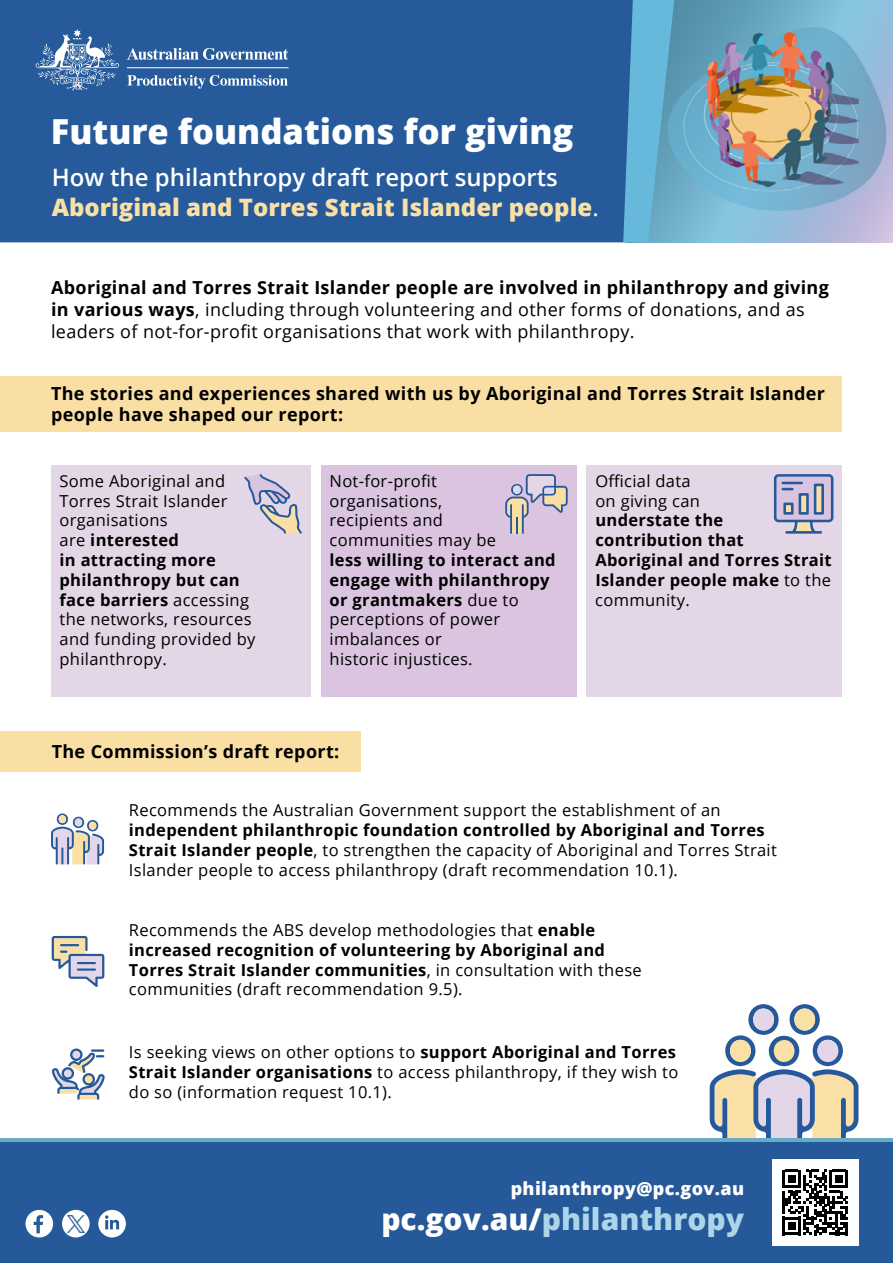
<style>
.page{position:relative;width:893px;height:1263px;background:#fff}
.page>*{position:absolute;margin:0;border:0;box-sizing:border-box;transform-origin:0 0}
.t1{font:800 34.5px "Open Sans";color:#fff}
.t2{font:800 30px "Open Sans";color:#acd6e8}
.t3{font:800 24px/30px "Open Sans";color:#fae0a5}
.t4{font:700 18px/21.6px "Open Sans";letter-spacing:.02em;color:#000}
.t5{font:18px "Open Sans";letter-spacing:.02em;color:#000}
.t6{font:800 18px "Open Sans";letter-spacing:.02em;color:#fff}
.t7{font:16.5px/19.8px "Open Sans";letter-spacing:.02em;color:#000}
.t8{font:700 16.5px/19.8px "Open Sans";letter-spacing:.02em;color:#000}
.s1{font-weight:600;color:#fff}
.s2{font-weight:400;color:#fff}
.s3{font-weight:400}
.s4{font-weight:700}
.s5{color:#fff}
</style>
<div class="page">
<div style="left:51px;top:466px;width:259px;height:231px;background:#e3d6e7"></div>
<div style="left:321px;top:466px;width:255px;height:231px;background:#dac4e0"></div>
<div style="left:587px;top:466px;width:255px;height:231px;background:#e3d6e7"></div>
<img style="left:674px;top:0;width:219px;height:242px">
<div style="left:0;top:0;width:623px;height:242px;background:#265a9b"></div>
<svg style="left:127px;top:48px;width:161px;height:12px"></svg>
<svg style="left:36px;top:29px;width:83px;height:61px;background:#5880b2"></svg>
<hr style="left:127px;top:67px;width:162px;height:1px;background:#fff">
<svg style="left:127px;top:75px;width:161px;height:14px;background:#6086b5"></svg>
<svg style="left:623px;top:0;width:51px;height:242px;background:#5ea8cc"></svg>
<div style="left:0;top:376px;width:842px;height:55px;background:#f9dfa4"></div>
<svg style="left:244px;top:474px;width:58px;height:60px"></svg>
<svg style="left:505px;top:474px;width:63px;height:60px"></svg>
<svg style="left:774px;top:474px;width:59px;height:60px;background:#a4a6c4"></svg>
<div style="left:0;top:731px;width:360px;height:40px;background:#f9dfa4"></div>
<svg style="left:52px;top:1048px;width:53px;height:51px"></svg>
<svg style="left:51px;top:813px;width:53px;height:51px"></svg>
<svg style="left:52px;top:936px;width:52px;height:51px"></svg>
<svg style="left:710px;top:1004px;width:148px;height:134px"></svg>
<svg style="left:0;top:1138px;width:893px;height:5px;background:#589bbb"></svg>
<div style="left:0;top:1143px;width:893px;height:120px;background:#265999"></div>
<div style="left:772px;top:1159px;width:86px;height:87px;background:#fff"></div>
<div style="left:26px;top:1210px;width:27px;height:27px;background:#fff;border-radius:50%"></div>
<svg style="left:34px;top:1215px;width:9px;height:18px"></svg>
<div style="left:98px;top:1210px;width:28px;height:27px;background:#fff;border-radius:50%"></div>
<svg style="left:105px;top:1215px;width:14px;height:14px"></svg>
<div style="left:62px;top:1210px;width:28px;height:27px;background:#fff;border-radius:50%"></div>
<img style="left:67px;top:1215px;width:17px;height:17px">
<svg style="left:782px;top:1170px;width:66px;height:65px"></svg>
<p class="t1" style="left:51px;top:105px;width:524px">Future foundations for giving</p>
<p class="t3" style="left:52px;top:161px;width:549px"><span class="s1">How the philanthropy draft report supports<br></span>Aboriginal and Torres Strait Islander people<span class="s2">.</span></p>
<h4 class="t4" style="left:51px;top:277px;width:779px">Aboriginal and Torres Strait Islander people are involved in philanthropy and giving in various ways<span class="s3">, including through volunteering and other forms of donations, and as</span></h4>
<p class="t5" style="left:51px;top:319px;width:585px">leaders of not-for-profit organisations that work with philanthropy.</p>
<h4 class="t4" style="left:51px;top:382px;width:776px">The stories and experiences shared with us by Aboriginal and Torres Strait Islander people have shaped our report:</h4>
<p class="t7" style="left:60px;top:470px;width:191px">Some Aboriginal and<br>Torres Strait Islander organisations<br>are <span class="s4">interested<br>in attracting more philanthropy but can face barriers</span> accessing</p>
<p class="t7" style="left:60px;top:609px;width:198px">the networks, resources and funding provided by philanthropy.</p>
<p class="t7" style="left:330px;top:470px;width:109px">Not-for-profit</p>
<p class="t7" style="left:330px;top:490px;width:115px">organisations, recipients and</p>
<p class="t7" style="left:330px;top:530px;width:168px">communities may be</p>
<p class="t8" style="left:330px;top:550px;width:228px">less willing to interact and engage with philanthropy or grantmakers <span class="s3">due to</span></p>
<p class="t7" style="left:330px;top:609px;width:172px">perceptions of power</p>
<p class="t7" style="left:330px;top:629px;width:114px">imbalances or</p>
<p class="t7" style="left:330px;top:649px;width:145px">historic injustices.</p>
<h4 class="t4" style="left:52px;top:740px;width:289px">The Commission’s draft report:</h4>
<p class="t7" style="left:595px;top:470px;width:97px">Official data</p>
<p class="t7" style="left:595px;top:490px;width:106px">on giving can</p>
<p class="t8" style="left:595px;top:510px;width:238px">understate the contribution that<br>Aboriginal and Torres Strait<br>Islander people make <span class="s3">to the</span></p>
<p class="t7" style="left:595px;top:589px;width:96px">community.</p>
<p class="t7" style="left:129px;top:800px;width:593px">Recommends the Australian Government support the establishment of an</p>
<p class="t7" style="left:129px;top:820px;width:649px"><span class="s4">independent philanthropic foundation controlled by Aboriginal and Torres<br>Strait Islander people</span>, to strengthen the capacity of Aboriginal and Torres Strait<br>Islander people to access philanthropy (draft recommendation 10.1).</p>
<p class="t7" style="left:129px;top:920px;width:514px">Recommends the ABS develop methodologies that <span class="s4">enable increased recognition of volunteering by Aboriginal and Torres Strait Islander communities</span>, in consultation with these communities (draft recommendation 9.5).</p>
<p class="t7" style="left:129px;top:1042px;width:551px">Is seeking views on other options to <span class="s4">support Aboriginal and Torres<br>Strait Islander organisations</span> to access philanthropy, if they wish to do so (information request 10.1).</p>
<p class="t6" style="left:511px;top:1175px;width:235px">philanthropy@pc.gov.au</p>
<p class="t2" style="left:381px;top:1197px;width:364px"><span class="s5">pc.gov.au/</span>philanthropy</p>
</div>
